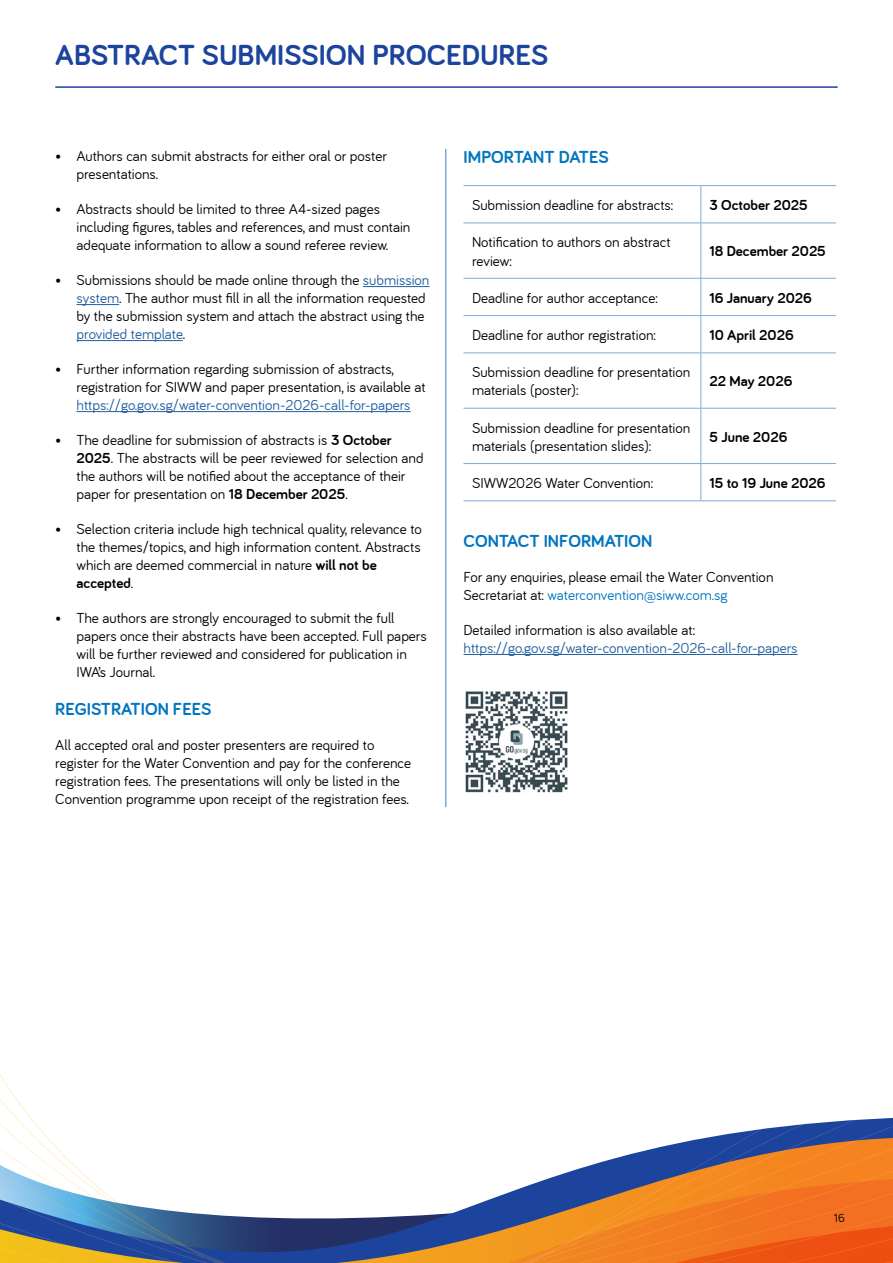
<style>
.page{position:relative;width:893px;height:1263px;background:#fff}
.page>*{position:absolute;margin:0;border:0;box-sizing:border-box;transform-origin:0 0}
.t1{font:700 30px "Bariol";color:#1c449c}
.t2{font:700 18px "Bariol";color:#0075be}
.t3{font:15px/18px "Bariol";color:#000}
.t4{font:15px "Bariol";color:#215e9e}
.t5{font:700 15px "Bariol";color:#000}
.t6{font:12px "Bariol";color:#000}
.s1{color:#215e9e}
.s2{font-weight:700}
.s3{color:#0075be}
</style>
<div class="page">
<svg style="left:0;top:1074px;width:893px;height:189px"></svg>
<hr style="left:363px;top:286px;width:66px;height:1px;background:#215e9e">
<hr style="left:77px;top:304px;width:42px;height:1px;background:#215e9e">
<hr style="left:77px;top:340px;width:106px;height:1px;background:#215e9e">
<hr style="left:77px;top:411px;width:334px;height:1px;background:#215e9e">
<hr style="left:445px;top:149px;width:1px;height:658px;background:#7daada">
<hr style="left:463px;top:654px;width:335px;height:1px;background:#215e9e">
<img style="left:465px;top:691px;width:103px;height:102px">
<hr style="left:55px;top:86px;width:783px;height:2px;background:#1c449c">
<hr style="left:463px;top:185px;width:238px;height:1px;background:#7daada">
<hr style="left:701px;top:185px;width:135px;height:1px;background:#7daada">
<hr style="left:700px;top:186px;width:1px;height:37px;background:#7daada">
<hr style="left:463px;top:223px;width:238px;height:1px;background:#7daada">
<hr style="left:701px;top:223px;width:135px;height:1px;background:#7daada">
<hr style="left:700px;top:223px;width:1px;height:55px;background:#7daada">
<hr style="left:463px;top:278px;width:238px;height:1px;background:#7daada">
<hr style="left:701px;top:278px;width:135px;height:1px;background:#7daada">
<hr style="left:700px;top:279px;width:1px;height:36px;background:#7daada">
<hr style="left:463px;top:315px;width:238px;height:1px;background:#7daada">
<hr style="left:701px;top:315px;width:135px;height:1px;background:#7daada">
<hr style="left:700px;top:316px;width:1px;height:36px;background:#7daada">
<hr style="left:463px;top:352px;width:238px;height:1px;background:#7daada">
<hr style="left:701px;top:352px;width:135px;height:1px;background:#7daada">
<hr style="left:700px;top:353px;width:1px;height:55px;background:#7daada">
<hr style="left:463px;top:408px;width:238px;height:1px;background:#7daada">
<hr style="left:701px;top:408px;width:135px;height:1px;background:#7daada">
<hr style="left:700px;top:409px;width:1px;height:54px;background:#7daada">
<hr style="left:463px;top:463px;width:238px;height:1px;background:#7daada">
<hr style="left:701px;top:463px;width:135px;height:1px;background:#7daada">
<hr style="left:700px;top:464px;width:1px;height:36px;background:#7daada">
<hr style="left:463px;top:500px;width:238px;height:1px;background:#7daada">
<hr style="left:701px;top:500px;width:135px;height:1px;background:#7daada">
<h1 class="t1" style="left:55px;top:38px;width:494px">ABSTRACT SUBMISSION PROCEDURES</h1>
<p class="t3" style="left:77px;top:147px;width:312px;text-indent:-21px">• Authors can submit abstracts for either oral or poster presentations.</p>
<p class="t3" style="left:77px;top:200px;width:335px;text-indent:-21px">• Abstracts should be limited to three A4-sized pages including figures, tables and references, and must contain adequate information to allow a sound referee review.</p>
<p class="t3" style="left:77px;top:271px;width:354px;text-indent:-21px">• Submissions should be made online through the <span class="s1">submission system</span>. The author must fill in all the information requested by the submission system and attach the abstract using the <span class="s1">provided template</span>.</p>
<p class="t3" style="left:77px;top:360px;width:351px;text-indent:-21px">• Further information regarding submission of abstracts, registration for SIWW and paper presentation, is available at</p>
<p class="t4" style="left:77px;top:396px;width:336px">https://go.gov.sg/water-convention-2026-call-for-papers</p>
<p class="t3" style="left:77px;top:431px;width:349px;text-indent:-21px">• The deadline for submission of abstracts is <span class="s2">3 October 2025</span>. The abstracts will be peer reviewed for selection and the authors will be notified about the acceptance of their paper for presentation on <span class="s2">18 December 2025</span>.</p>
<p class="t3" style="left:77px;top:520px;width:347px;text-indent:-21px">• Selection criteria include high technical quality, relevance to the themes/topics, and high information content. Abstracts which are deemed commercial in nature <span class="s2">will not be accepted</span>.</p>
<p class="t3" style="left:77px;top:609px;width:352px;text-indent:-21px">• The authors are strongly encouraged to submit the full papers once their abstracts have been accepted. Full papers will be further reviewed and considered for publication in IWA’s Journal.</p>
<p class="t2" style="left:55px;top:699px;width:158px">REGISTRATION FEES</p>
<p class="t3" style="left:55px;top:736px;width:357px">All accepted oral and poster presenters are required to register for the Water Convention and pay for the conference registration fees. The presentations will only be listed in the Convention programme upon receipt of the registration fees.</p>
<p class="t2" style="left:463px;top:147px;width:147px">IMPORTANT DATES</p>
<p class="t3" style="left:472px;top:196px;width:203px">Submission deadline for abstracts:</p>
<p class="t5" style="left:709px;top:197px;width:100px">3 October 2025</p>
<p class="t3" style="left:472px;top:233px;width:200px">Notification to authors on abstract review:</p>
<p class="t5" style="left:709px;top:243px;width:118px">18 December 2025</p>
<p class="t3" style="left:472px;top:289px;width:187px">Deadline for author acceptance:</p>
<p class="t5" style="left:709px;top:289px;width:104px">16 January 2026</p>
<p class="t3" style="left:472px;top:326px;width:185px">Deadline for author registration:</p>
<p class="t5" style="left:709px;top:327px;width:86px">10 April 2026</p>
<p class="t3" style="left:472px;top:363px;width:220px">Submission deadline for presentation materials (poster):</p>
<p class="t5" style="left:709px;top:373px;width:85px">22 May 2026</p>
<p class="t3" style="left:472px;top:419px;width:220px">Submission deadline for presentation materials (presentation slides):</p>
<p class="t5" style="left:709px;top:428px;width:80px">5 June 2026</p>
<p class="t3" style="left:472px;top:474px;width:183px">SIWW2026 Water Convention:</p>
<p class="t5" style="left:709px;top:475px;width:118px">15 to 19 June 2026</p>
<p class="t2" style="left:463px;top:530px;width:190px">CONTACT INFORMATION</p>
<p class="t3" style="left:463px;top:567px;width:311px">For any enquiries, please email the Water Convention<br>Secretariat at: <span class="s3">waterconvention@siww.com.sg</span></p>
<p class="t3" style="left:463px;top:621px;width:233px">Detailed information is also available at:</p>
<p class="t4" style="left:463px;top:639px;width:336px">https://go.gov.sg/water-convention-2026-call-for-papers</p>
<p class="t6" style="left:834px;top:1211px;width:13px">16</p>
</div>
